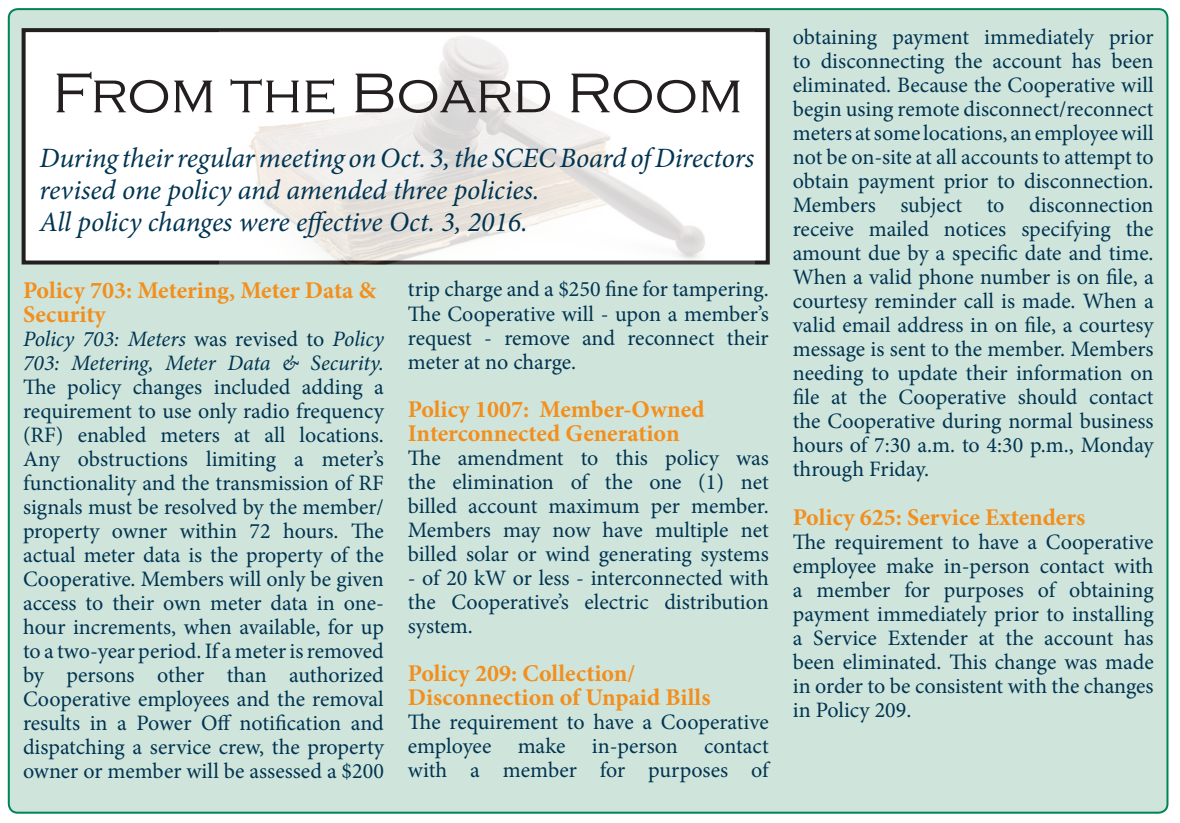
<style>
.page{position:relative;width:1180px;height:823px;background:#fff}
.page>*{position:absolute;margin:0;border:0;box-sizing:border-box;transform-origin:0 0}
.t1{font:300 58px "Copperplate Gothic";color:#231f20}
.t2{font:italic 28px/32px "Minion Pro";letter-spacing:-.005em;color:#003451}
.t3{font:700 24px/24px "Minion Pro";color:#f28f1d}
.t4{font:22px/24px "Minion Pro";color:#003451;text-align:justify}
.s1{font-style:italic}
</style>
<div class="page">
<div style="left:9px;top:9px;width:1158px;height:803px;background:#cfe4db;border-radius:9px"></div>
<div style="left:24px;top:30px;width:744px;height:232px;background:#fff"></div>
<div style="left:22px;top:28px;width:748px;height:236px;border:4px solid #231f20"></div>
<img style="left:220px;top:31px;width:535px;height:233px">
<p class="t1" style="left:52px;top:62px;width:692px">From the Board Room</p>
<p class="t2" style="left:39px;top:142px;width:716px">During their regular meeting on Oct. 3, the SCEC Board of Directors revised one policy and amended three policies.</p>
<p class="t2" style="left:39px;top:206px;width:490px">All policy changes were effective Oct. 3, 2016.</p>
<p class="t3" style="left:23px;top:278px;width:354px">Policy 703: Metering, Meter Data &amp;<br>Security</p>
<p class="t4" style="left:23px;top:327px;width:362px"><span class="s1">Policy 703: Meters</span> was revised to <span class="s1">Policy 703: Metering, Meter Data &amp; Security.<br></span>The policy changes included adding a requirement to use only radio frequency (RF) enabled meters at all locations.<br>Any obstructions limiting a meter’s functionality and the transmission of RF signals must be resolved by the member/ property owner within 72 hours. The actual meter data is the property of the Cooperative. Members will only be given access to their own meter data in one&shy;hour increments, when available, for up to a two-year period. If a meter is removed by persons other than authorized Cooperative employees and the removal results in a Power Off notification and dispatching a service crew, the property owner or member will be assessed a $200</p>
<p class="t4" style="left:408px;top:277px;width:362px">trip charge and a $250 fine for tampering.<br>The Cooperative will - upon a member’s request - remove and reconnect their meter at no charge.</p>
<p class="t3" style="left:408px;top:396px;width:298px">Policy 1007: Member-Owned<br>Interconnected Generation</p>
<p class="t4" style="left:408px;top:445px;width:362px">The amendment to this policy was the elimination of the one (1) net billed account maximum per member.<br>Members may now have multiple net billed solar or wind generating systems</p>
<p class="t4" style="left:408px;top:565px;width:362px">- of 20 kW or less - interconnected with the Cooperative’s electric distribution system.</p>
<p class="t3" style="left:408px;top:660px;width:304px">Policy 209: Collection/<br>Disconnection of Unpaid Bills</p>
<p class="t4" style="left:408px;top:709px;width:362px">The requirement to have a Cooperative employee make in-person contact with a member for purposes of</p>
<p class="t4" style="left:793px;top:25px;width:362px">obtaining payment immediately prior to disconnecting the account has been eliminated. Because the Cooperative will begin using remote disconnect/reconnect meters at some locations, an employee will not be on-site at all accounts to attempt to obtain payment prior to disconnection.<br>Members subject to disconnection receive mailed notices specifying the amount due by a specific date and time.<br>When a valid phone number is on file, a courtesy reminder call is made. When a valid email address in on file, a courtesy message is sent to the member. Members needing to update their information on file at the Cooperative should contact the Cooperative during normal business hours of 7:30 a.m. to 4:30 p.m., Monday through Friday.</p>
<p class="t3" style="left:793px;top:504px;width:294px">Policy 625: Service Extenders</p>
<p class="t4" style="left:793px;top:529px;width:362px">The requirement to have a Cooperative employee make in-person contact with a member for purposes of obtaining payment immediately prior to installing a Service Extender at the account has been eliminated. This change was made in order to be consistent with the changes in Policy 209.</p>
</div>
